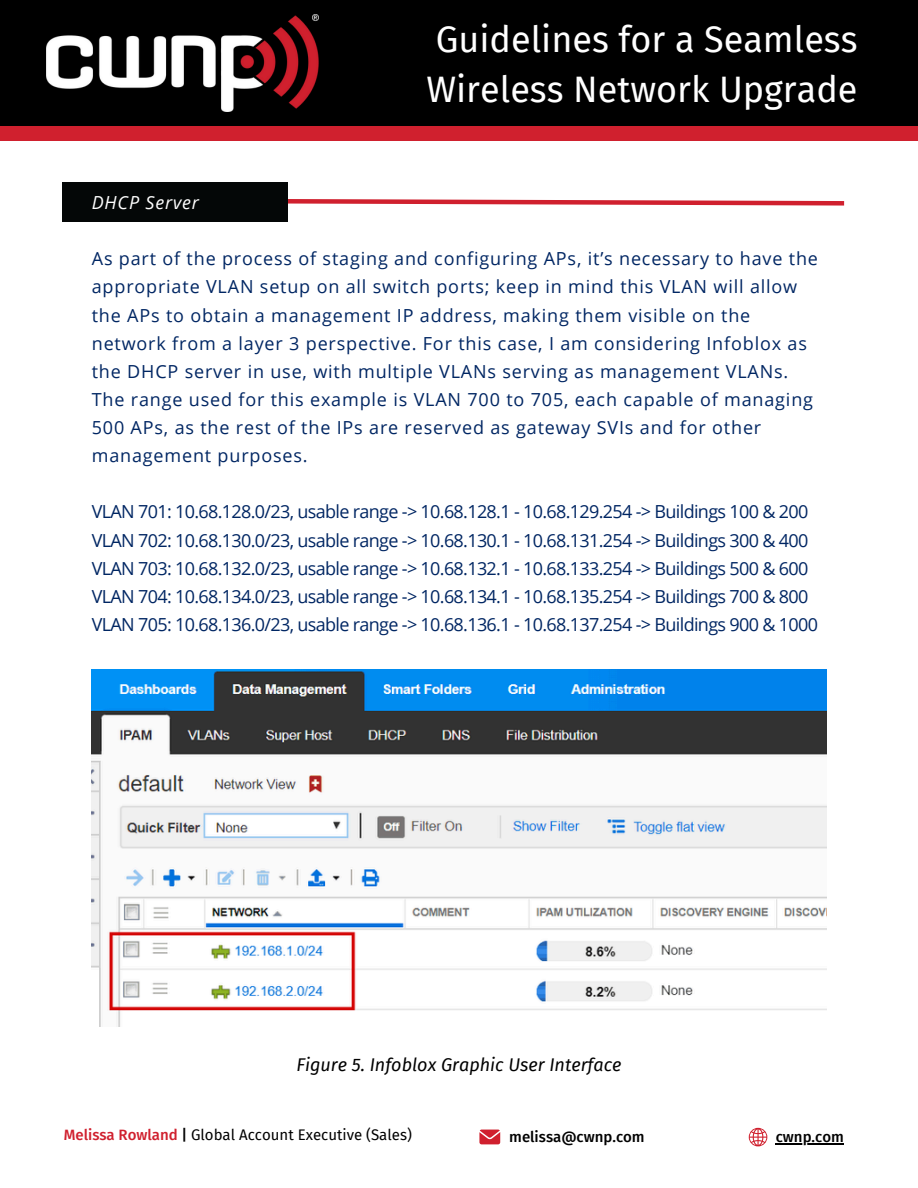
<style>
.page{position:relative;width:918px;height:1188px;background:#fff}
.page>*{position:absolute;margin:0;border:0;box-sizing:border-box;transform-origin:0 0}
.t1{font:36px/49.5px "Fira Sans";color:#fff}
.t2{font:18px/28.2px "Open Sans";letter-spacing:.045em;color:#002663}
.t3{font:18px/28.2px "Open Sans";letter-spacing:-.035em;color:#002663}
.t4{font:italic 18px "Fira Sans";color:#000}
.t5{font:italic 18px "Open Sans";letter-spacing:.045em;color:#fff}
.t6{font:15px "Fira Sans";color:#000}
.t7{font:500 15px "Fira Sans";color:#000}
.s1{font-weight:500;color:#d0202e}
.s2{font-weight:500}
</style>
<div class="page">
<div style="left:0;top:37px;width:918px;height:104px;background:#d0202e"></div>
<div style="left:0;top:0;width:918px;height:126px;background:#000"></div>
<svg style="left:479px;top:1130px;width:21px;height:14px"></svg>
<svg style="left:749px;top:1128px;width:18px;height:18px"></svg>
<hr style="left:776px;top:1143px;width:68px;height:1px;background:#000">
<img style="left:46px;top:14px;width:272px;height:98px">
<svg style="left:288px;top:199px;width:557px;height:7px"></svg>
<div style="left:62px;top:182px;width:226px;height:40px;background:#040707"></div>
<img style="left:92px;top:669px;width:734px;height:358px">
<h2 class="t5" style="left:92px;top:190px;width:109px">DHCP Server</h2>
<p class="t1" style="left:426px;top:16px;width:433px">Guidelines for a Seamless<br>Wireless Network Upgrade</p>
<h2 class="t2" style="left:92px;top:244px;width:728px">As part of the process of staging and configuring APs, it’s necessary to have the appropriate VLAN setup on all switch ports; keep in mind this VLAN will allow the APs to obtain a management IP address, making them visible on the network from a layer 3 perspective. For this case, I am considering Infoblox as the DHCP server in use, with multiple VLANs serving as management VLANs.<br>The range used for this example is VLAN 700 to 705, each capable of managing 500 APs, as the rest of the IPs are reserved as gateway SVIs and for other management purposes.</h2>
<h2 class="t3" style="left:92px;top:497px;width:728px">VLAN 701: 10.68.128.0/23, usable range -&gt; 10.68.128.1 - 10.68.129.254 -&gt; Buildings 100 &amp; 200<br>VLAN 702: 10.68.130.0/23, usable range -&gt; 10.68.130.1 - 10.68.131.254 -&gt; Buildings 300 &amp; 400<br>VLAN 703: 10.68.132.0/23, usable range -&gt; 10.68.132.1 - 10.68.133.254 -&gt; Buildings 500 &amp; 600<br>VLAN 704: 10.68.134.0/23, usable range -&gt; 10.68.134.1 - 10.68.135.254 -&gt; Buildings 700 &amp; 800<br>VLAN 705: 10.68.136.0/23, usable range -&gt; 10.68.136.1 - 10.68.137.254 -&gt; Buildings 900 &amp; 1000</h2>
<h2 class="t4" style="left:296px;top:1054px;width:327px">Figure 5. Infoblox Graphic User Interface</h2>
<h1 class="t6" style="left:64px;top:1126px;width:350px"><span class="s1">Melissa Rowland</span> <span class="s2">|</span> Global Account Executive (Sales)</h1>
<p class="t7" style="left:509px;top:1128px;width:137px">melissa@cwnp.com</p>
<p class="t7" style="left:776px;top:1128px;width:70px">cwnp.com</p>
</div>
